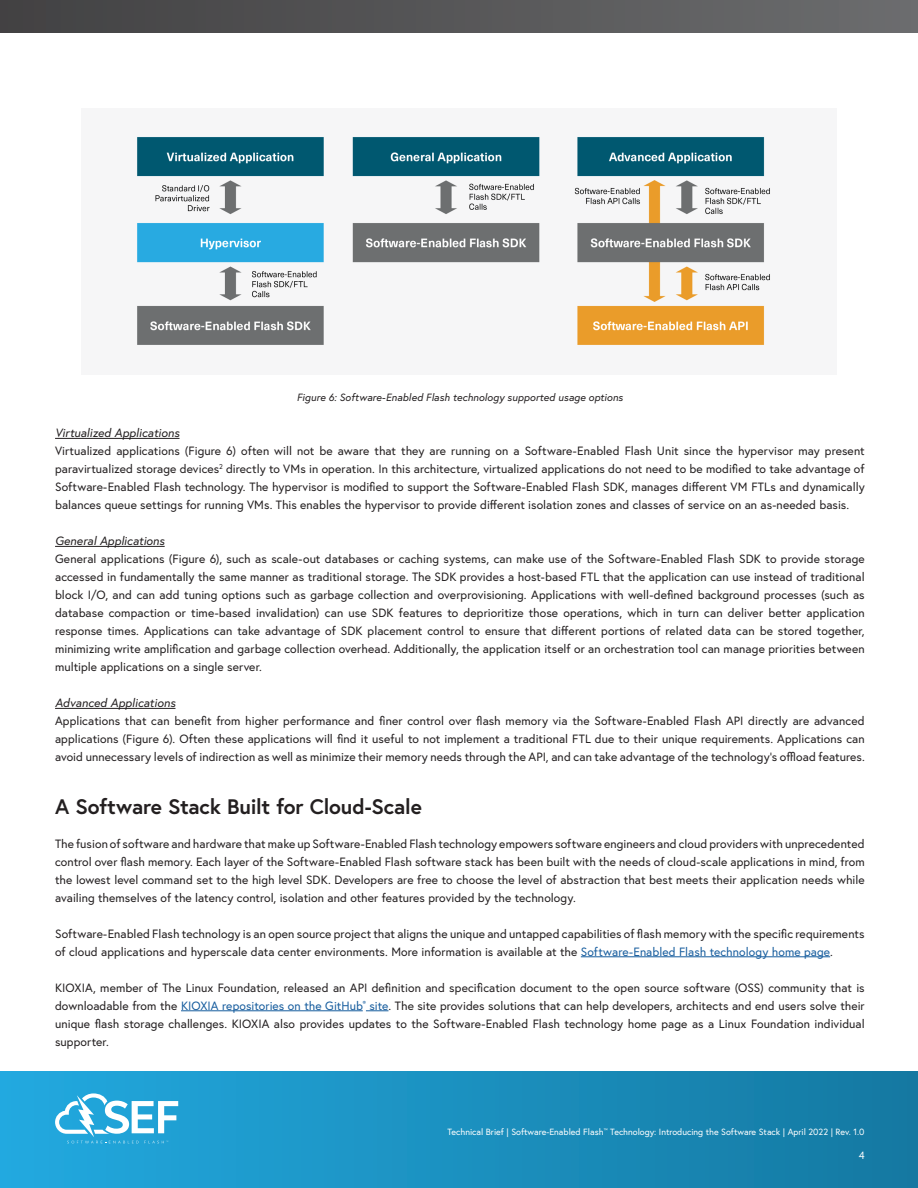
<style>
.page{position:relative;width:918px;height:1188px;background:#fff}
.page>*{position:absolute;margin:0;border:0;box-sizing:border-box;transform-origin:0 0}
.subheading{font:700 21px "Europa";letter-spacing:-.01em;color:#231f20}
.t1{font:12px/18px "Europa";letter-spacing:.005em;color:#231f20;text-align:justify}
.t2{font:italic 12px "Europa";letter-spacing:.005em;color:#231f20}
.t3{font:italic 10.5px "Europa";letter-spacing:.01em;color:#231f20}
.t4{font:10.5px "Europa";color:#fff}
.t5{font:9px "Europa";color:#fff}
.s1{color:#175d9e}
</style>
<div class="page">
<div style="left:0;top:1071px;width:918px;height:117px;background:linear-gradient(to right,#22a9e0,#1478a1)"></div>
<div style="left:0;top:0;width:918px;height:32px;background:linear-gradient(to right,#424143,#6c6d6e)"></div>
<svg style="left:55px;top:1093px;width:123px;height:50px"></svg>
<hr style="left:55px;top:438px;width:125px;height:1px;background:#231f20">
<hr style="left:55px;top:546px;width:110px;height:1px;background:#231f20">
<hr style="left:55px;top:708px;width:120px;height:1px;background:#231f20">
<hr style="left:581px;top:957px;width:249px;height:1px;background:#175d9e">
<hr style="left:181px;top:1011px;width:182px;height:1px;background:#175d9e">
<svg style="left:366px;top:1011px;width:23px;height:1px"></svg>
<img style="left:136px;top:136px;width:635px;height:209px">
<p class="t3" style="left:297px;top:391px;width:328px">Figure 6: Software-Enabled Flash technology supported usage options</p>
<p class="t2" style="left:55px;top:426px;width:126px">Virtualized Applications</p>
<p class="t1" style="left:55px;top:442px;width:811px">Virtualized applications (Figure 6) often will not be aware that they are running on a Software-Enabled Flash Unit since the hypervisor may present paravirtualized storage devices<sup>2</sup> directly to VMs in operation. In this architecture, virtualized applications do not need to be modified to take advantage of Software-Enabled Flash technology. The hypervisor is modified to support the Software-Enabled Flash SDK, manages different VM FTLs and dynamically balances queue settings for running VMs. This enables the hypervisor to provide different isolation zones and classes of service on an as-needed basis.</p>
<p class="t2" style="left:55px;top:534px;width:111px">General Applications</p>
<p class="t1" style="left:55px;top:550px;width:811px">General applications (Figure 6), such as scale-out databases or caching systems, can make use of the Software-Enabled Flash SDK to provide storage accessed in fundamentally the same manner as traditional storage. The SDK provides a host-based FTL that the application can use instead of traditional block I/O, and can add tuning options such as garbage collection and overprovisioning. Applications with well-defined background processes (such as database compaction or time-based invalidation) can use SDK features to deprioritize those operations, which in turn can deliver better application response times. Applications can take advantage of SDK placement control to ensure that different portions of related data can be stored together, minimizing write amplification and garbage collection overhead. Additionally, the application itself or an orchestration tool can manage priorities between multiple applications on a single server.</p>
<p class="t2" style="left:55px;top:696px;width:122px">Advanced Applications</p>
<p class="t1" style="left:55px;top:712px;width:811px">Applications that can benefit from higher performance and finer control over flash memory via the Software-Enabled Flash API directly are advanced applications (Figure 6). Often these applications will find it useful to not implement a traditional FTL due to their unique requirements. Applications can avoid unnecessary levels of indirection as well as minimize their memory needs through the API, and can take advantage of the technology’s offload features.</p>
<p class="subheading" style="left:55px;top:792px;width:368px">A Software Stack Built for Cloud-Scale</p>
<p class="t1" style="left:55px;top:834px;width:811px">The fusion of software and hardware that make up Software-Enabled Flash technology empowers software engineers and cloud providers with unprecedented control over flash memory. Each layer of the Software-Enabled Flash software stack has been built with the needs of cloud-scale applications in mind, from the lowest level command set to the high level SDK. Developers are free to choose the level of abstraction that best meets their application needs while availing themselves of the latency control, isolation and other features provided by the technology.</p>
<p class="t1" style="left:55px;top:924px;width:811px">Software-Enabled Flash technology is an open source project that aligns the unique and untapped capabilities of flash memory with the specific requirements of cloud applications and hyperscale data center environments. More information is available at the <span class="s1">Software-Enabled Flash technology home page</span>.</p>
<p class="t1" style="left:55px;top:978px;width:811px">KIOXIA, member of The Linux Foundation, released an API definition and specification document to the open source software (OSS) community that is downloadable from the <span class="s1">KIOXIA repositories on the GitHub</span><sup>®</sup> <span class="s1">site</span>. The site provides solutions that can help developers, architects and end users solve their unique flash storage challenges. KIOXIA also provides updates to the Software-Enabled Flash technology home page as a Linux Foundation individual supporter.</p>
<p class="t5" style="left:448px;top:1126px;width:419px">Technical Brief | Software-Enabled Flash<sup>™</sup> Technology: Introducing the Software Stack | April 2022 | Rev. 1.0</p>
<p class="t4" style="left:859px;top:1149px;width:7px">4</p>
</div>
